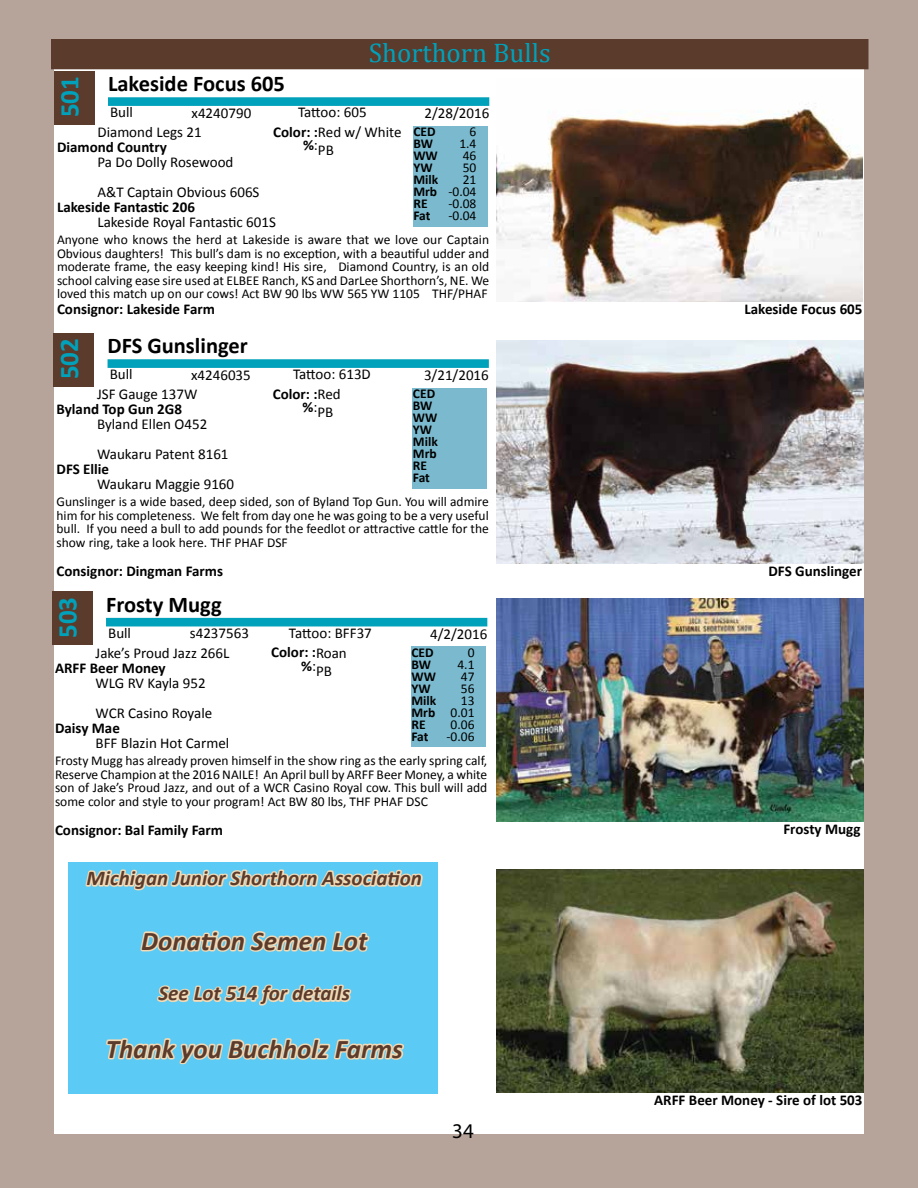
<style>
.page{position:relative;width:918px;height:1188px;background:#b6a39a}
.page>*{position:absolute;margin:0;border:0;box-sizing:border-box;transform-origin:0 0}
.t1{font:italic 700 27px "Calibri";color:#5b3b2c}
.t2{font:27px "Cambria";color:#00a1ba}
.t3{font:700 27px "Calibri";color:#00a1ba}
.t4{font:700 22.5px "Calibri";color:#000}
.t5{font:italic 700 21px "Calibri";color:#5b3b2c}
.t6{font:21px "Myriad Pro";color:#000}
.t7{font:15px/30px "Calibri";color:#000}
.t8{font:700 15px/13.5px "Calibri";color:#000;text-align:center}
.t9{font:13.5px/12px "Calibri";color:#000;text-align:justify}
.t10{font:700 13.5px/12px "Calibri";color:#000}
.s1{font-weight:700}
.s2{font-weight:400}
</style>
<div class="page">
<div style="left:54px;top:54px;width:810px;height:1080px;background:#fff"></div>
<div style="left:52px;top:40px;width:816px;height:29px;background:#5b3b2c"></div>
<div style="left:51px;top:39px;width:817px;height:30px;border:2px solid #5b3b2c"></div>
<div style="left:108px;top:97px;width:381px;height:9px;background:#00a1ba;border:2px solid #00a1ba"></div>
<div style="left:54px;top:71px;width:40px;height:53px;background:#5b3b2c"></div>
<div style="left:413px;top:126px;width:75px;height:101px;background:#7bbace"></div>
<img style="left:496px;top:103px;width:366px;height:198px">
<div style="left:108px;top:359px;width:381px;height:9px;background:#00a1ba;border:2px solid #00a1ba"></div>
<div style="left:54px;top:333px;width:40px;height:53px;background:#5b3b2c"></div>
<div style="left:413px;top:388px;width:74px;height:101px;background:#7bbace"></div>
<img style="left:496px;top:340px;width:368px;height:223px">
<div style="left:106px;top:618px;width:381px;height:8px;background:#00a1ba"></div>
<div style="left:52px;top:592px;width:40px;height:53px;background:#5b3b2c"></div>
<div style="left:411px;top:647px;width:75px;height:100px;background:#7bbace"></div>
<img style="left:496px;top:599px;width:368px;height:223px">
<img style="left:496px;top:869px;width:368px;height:223px">
<div style="left:68px;top:862px;width:369px;height:232px;background:#5bcbf5"></div>
<svg style="left:85px;top:869px;width:338px;height:196px"></svg>
<h1 class="t2" style="left:369px;top:36px;width:184px">Shorthorn Bulls</h1>
<h2 class="t4" style="left:108px;top:68px;width:179px">Lakeside Focus 605</h2>
<h1 class="t3" style="left:51px;top:117px;width:43px;rotate:-90deg">501</h1>
<p class="t7" style="left:110px;top:97px;width:24px">Bull</p>
<p class="t7" style="left:192px;top:97px;width:61px">x4240790</p>
<p class="t7" style="left:298px;top:97px;width:70px">Tattoo: 605</p>
<p class="t7" style="left:424px;top:98px;width:66px">2/28/2016</p>
<p class="t10" style="left:413px;top:125px;width:26px">CED<br>BW<br>WW<br>YW<br>Milk<br>Mrb<br>RE<br>Fat</p>
<p class="t9" style="left:448px;top:125px;width:30px;text-align:right">6<br>1.4<br>46<br>50<br>21 -0.04 -0.08 -0.04</p>
<p class="t7" style="left:303px;top:125px;width:100px;line-height:13.5px;text-indent:-30px"><span class="s1">Color: :</span>Red w/ White <span class="s1">%</span>:</p>
<p class="t7" style="left:98px;top:117px;width:106px">Diamond Legs 21</p>
<p class="t8" style="left:57px;top:140px;width:111px">Diamond Country</p>
<p class="t7" style="left:98px;top:147px;width:164px">Pa Do Dolly Rosewood<br>A&amp;T Captain Obvious 606S</p>
<p class="t8" style="left:57px;top:200px;width:140px">Lakeside Fantastic 206</p>
<p class="t7" style="left:98px;top:207px;width:180px">Lakeside Royal Fantastic 601S</p>
<p class="t7" style="left:318px;top:135px;width:17px">PB</p>
<p class="t9" style="left:57px;top:233px;width:434px;line-height:13.5px">Anyone who knows the herd at Lakeside is aware that we love our Captain Obvious daughters! This bull’s dam is no exception, with a beautiful udder and moderate frame, the easy keeping kind! His sire, Diamond Country, is an old school calving ease sire used at ELBEE Ranch, KS and DarLee Shorthorn’s, NE. We loved this match up on our cows! Act BW 90 lbs WW 565 YW 1105 THF/PHAF</p>
<p class="t8" style="left:57px;top:302px;width:159px">Consignor: Lakeside Farm</p>
<h2 class="t4" style="left:108px;top:330px;width:142px">DFS Gunslinger</h2>
<h1 class="t3" style="left:50px;top:379px;width:43px;rotate:-90deg">502</h1>
<p class="t7" style="left:110px;top:359px;width:24px">Bull</p>
<p class="t7" style="left:191px;top:359px;width:61px">x4246035</p>
<p class="t7" style="left:293px;top:359px;width:79px">Tattoo: 613D</p>
<p class="t7" style="left:424px;top:360px;width:66px">3/21/2016</p>
<p class="t10" style="left:413px;top:387px;width:26px">CED<br>BW<br>WW<br>YW<br>Milk<br>Mrb<br>RE<br>Fat</p>
<p class="t8" style="left:273px;top:387px;width:69px">Color: :<span class="s2">Red </span>%<span class="s2">:</span></p>
<p class="t7" style="left:97px;top:379px;width:102px">JSF Gauge 137W</p>
<p class="t8" style="left:57px;top:402px;width:127px">Byland Top Gun 2G8</p>
<p class="t7" style="left:97px;top:409px;width:133px">Byland Ellen O452<br>Waukaru Patent 8161</p>
<p class="t8" style="left:57px;top:462px;width:54px">DFS Ellie</p>
<p class="t7" style="left:97px;top:469px;width:139px">Waukaru Maggie 9160</p>
<p class="t7" style="left:318px;top:397px;width:17px">PB</p>
<p class="t9" style="left:57px;top:495px;width:434px;line-height:13.5px">Gunslinger is a wide based, deep sided, son of Byland Top Gun. You will admire him for his completeness. We felt from day one he was going to be a very useful bull. If you need a bull to add pounds for the feedlot or attractive cattle for the show ring, take a look here. THF PHAF DSF</p>
<p class="t8" style="left:57px;top:564px;width:168px">Consignor: Dingman Farms</p>
<h2 class="t4" style="left:106px;top:588px;width:117px">Frosty Mugg</h2>
<h1 class="t3" style="left:49px;top:638px;width:43px;rotate:-90deg">503</h1>
<p class="t7" style="left:108px;top:617px;width:24px">Bull</p>
<p class="t7" style="left:190px;top:618px;width:61px">s4237563</p>
<p class="t7" style="left:289px;top:618px;width:84px">Tattoo: BFF37</p>
<p class="t7" style="left:430px;top:618px;width:59px">4/2/2016</p>
<p class="t10" style="left:411px;top:646px;width:26px">CED<br>BW<br>WW<br>YW<br>Milk<br>Mrb<br>RE<br>Fat</p>
<p class="t9" style="left:446px;top:646px;width:30px;text-align:right">0<br>4.1<br>47<br>56<br>13<br>0.01<br>0.06 -0.06</p>
<p class="t8" style="left:271px;top:645px;width:77px">Color: :<span class="s2">Roan </span>%<span class="s2">:</span></p>
<p class="t7" style="left:96px;top:638px;width:135px">Jake’s Proud Jazz 266L</p>
<p class="t8" style="left:55px;top:661px;width:112px">ARFF Beer Money</p>
<p class="t7" style="left:96px;top:668px;width:118px">WLG RV Kayla 952<br>WCR Casino Royale</p>
<p class="t8" style="left:55px;top:721px;width:66px">Daisy Mae</p>
<p class="t7" style="left:96px;top:728px;width:135px">BFF Blazin Hot Carmel</p>
<p class="t7" style="left:316px;top:655px;width:17px">PB</p>
<p class="t9" style="left:55px;top:753px;width:434px;line-height:13.5px">Frosty Mugg has already proven himself in the show ring as the early spring calf, Reserve Champion at the 2016 NAILE! An April bull by ARFF Beer Money, a white son of Jake’s Proud Jazz, and out of a WCR Casino Royal cow. This bull will add some color and style to your program! Act BW 80 lbs, THF PHAF DSC</p>
<p class="t8" style="left:55px;top:822px;width:170px">Consignor: Bal Family Farm</p>
<h3 class="t5" style="left:87px;top:863px;width:337px">Michigan Junior Shorthorn Association</h3>
<h1 class="t1" style="left:141px;top:922px;width:228px">Donation Semen Lot</h1>
<h3 class="t5" style="left:159px;top:979px;width:193px">See Lot 514 for details</h3>
<h1 class="t1" style="left:106px;top:1030px;width:299px">Thank you Buchholz Farms</h1>
<h3 class="t6" style="left:452px;top:1118px;width:23px">34</h3>
<p class="t8" style="left:744px;top:301px;width:120px">Lakeside Focus 605</p>
<p class="t8" style="left:769px;top:563px;width:95px">DFS Gunslinger</p>
<p class="t8" style="left:783px;top:822px;width:79px">Frosty Mugg</p>
<p class="t8" style="left:654px;top:1093px;width:210px">ARFF Beer Money - Sire of lot 503</p>
</div>
